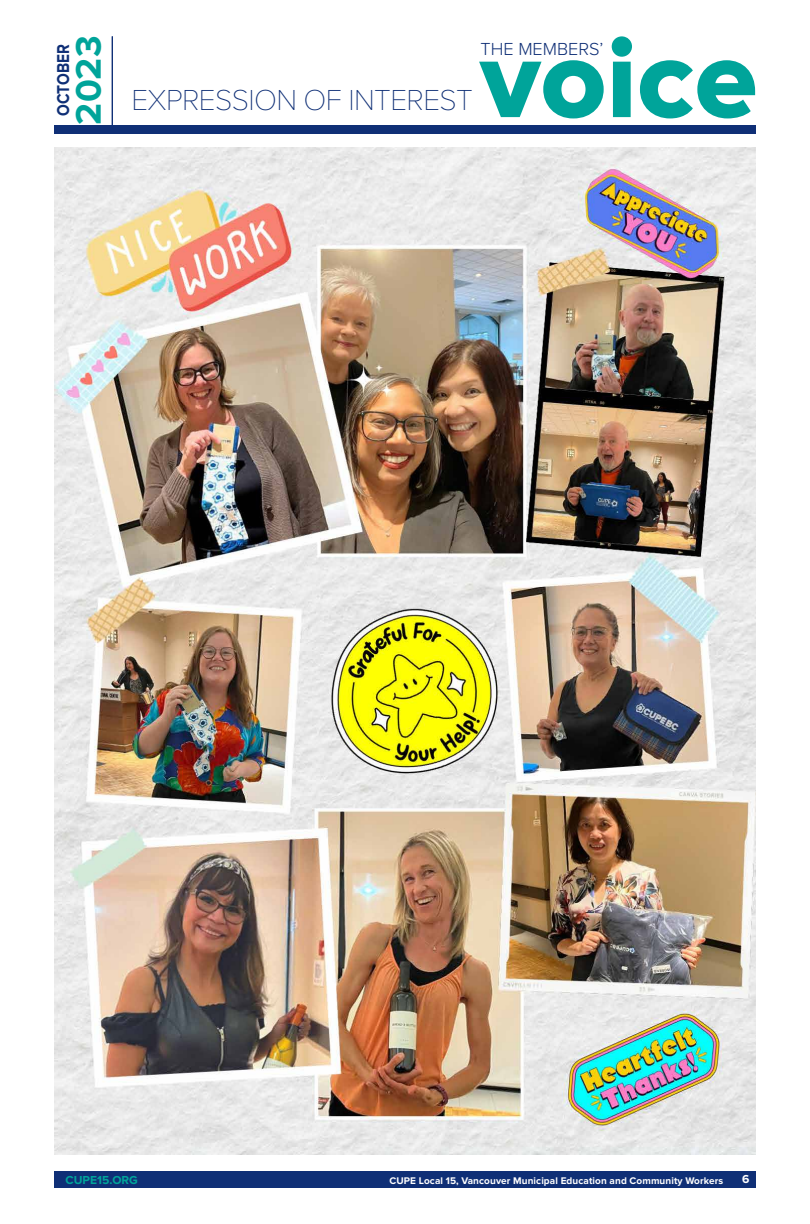
<style>
.page{position:relative;width:810px;height:1224px;background:#fff}
.page>*{position:absolute;margin:0;border:0;box-sizing:border-box;transform-origin:0 0}
.t1{font:114.8px "Proxima Nova A Extrabld";color:#00a49a}
.t2{font:700 36.9px "Proxima Nova A";color:#00a49a}
.t3{font:100 30px "Proxima Nova A";letter-spacing:-.02em;color:#0f2f76}
.t4{font:300 18.1px "Proxima Nova A";color:#0f2f76}
.t5{font:700 17.8px "Proxima Nova A";color:#0f2f76;scale:.86 1}
.t6{font:700 12px "Proxima Nova";color:#00a49a}
.t7{font:700 12px "Proxima Nova A";color:#fff}
.t8{font:700 10px "Proxima Nova";letter-spacing:.01em;color:#fff}
</style>
<div class="page">
<div style="left:54px;top:1171px;width:702px;height:17px;background:#0f2f76"></div>
<div style="left:54px;top:126px;width:702px;height:8px;background:#0f2f76"></div>
<hr style="left:112px;top:37px;width:1px;height:92px;background:#0f2f76">
<img style="left:54px;top:147px;width:701px;height:1007px">
<h3 class="t5" style="left:53px;top:116px;width:85px;rotate:-90deg">OCTOBER</h3>
<h2 class="t2" style="left:68px;top:125px;width:90px;rotate:-90deg">2023</h2>
<h1 class="t1" style="left:480px;top:13px;width:279px">voice</h1>
<h3 class="t4" style="left:481px;top:39px;width:124px">THE MEMBERS’</h3>
<h3 class="t3" style="left:131px;top:83px;width:343px">EXPRESSION OF INTEREST</h3>
<p class="t6" style="left:66px;top:1173px;width:74px">CUPE15.ORG</p>
<p class="t8" style="left:390px;top:1175px;width:335px">CUPE Local 15, Vancouver Municipal Education and Community Workers</p>
<p class="t7" style="left:742px;top:1172px;width:9px">6</p>
</div>
